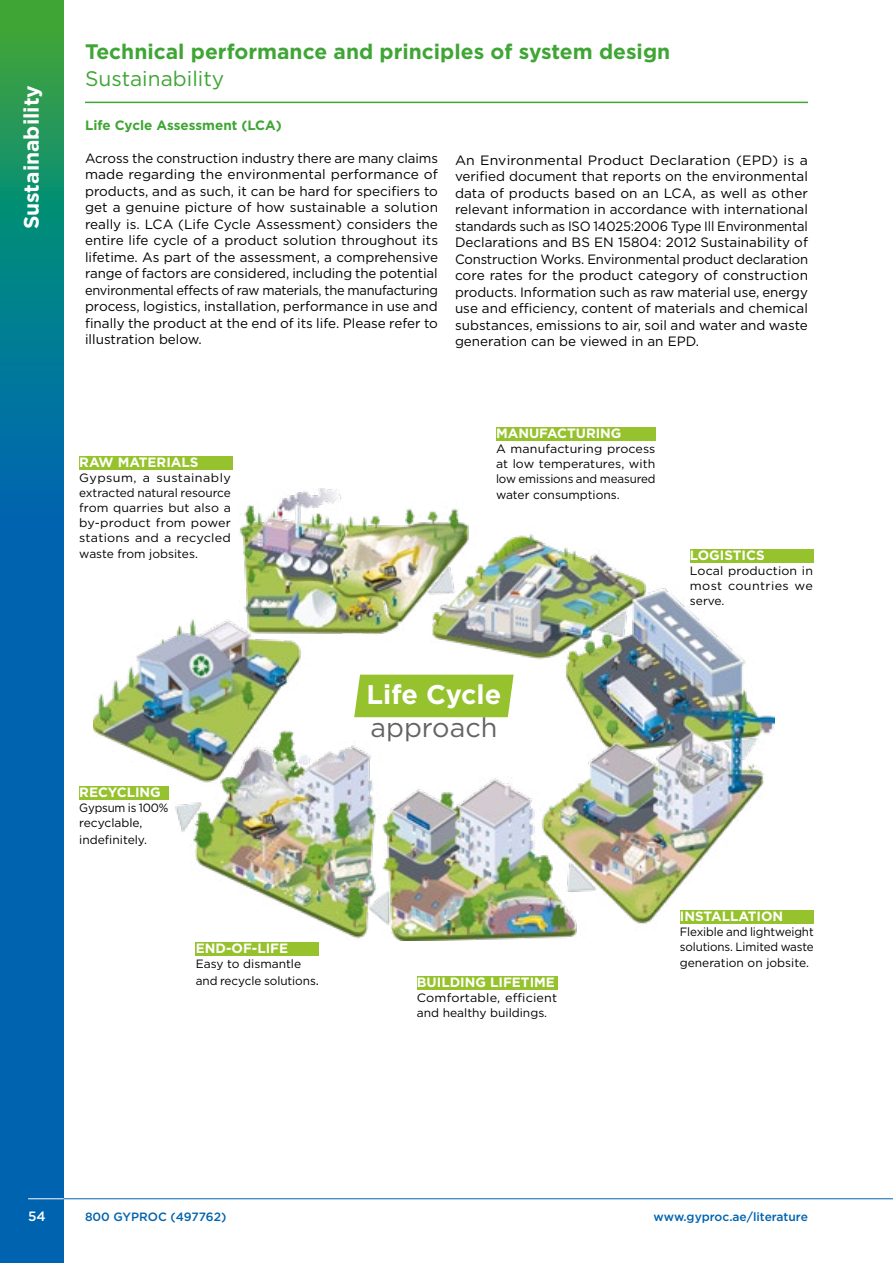
<style>
.page{position:relative;width:893px;height:1263px;background:#fff}
.page>*{position:absolute;margin:0;border:0;box-sizing:border-box;transform-origin:0 0}
.t1{font:700 27px "Gotham";color:#fff}
.t2{font:27px "Gotham";color:#646363}
.t3{font:700 21px "Gotham";color:#3fa535}
.t4{font:700 21px "Gotham";color:#fff}
.t5{font:21px "Gotham";color:#3fa535}
.t6{font:13.5px/16.5px "Gotham";color:#000;text-align:justify}
.t7{font:13.5px/16.5px "Gotham";color:#000;text-align:justify;scale:1.04 1}
.t8{font:700 13.5px "Gotham";color:#fff}
.t9{font:700 13.5px "Gotham";color:#3fa535}
.t10{font:500 13.5px "Gotham";color:#fff}
.t11{font:12px/15px "Gotham";color:#000}
.t12{font:12px/15px "Gotham";color:#000;text-align:justify;scale:1.05 1}
.t13{font:12px/15px "Gotham";color:#000;text-align:justify;scale:1.04 1}
.t14{font:500 12px "Gotham";color:#0063af}
.t15{font:12px/15px "Gotham";color:#000;scale:.96 1}
.s1{font-size:13.5px}
</style>
<div class="page">
<svg style="left:0;top:0;width:64px;height:1263px;background:#067199"></svg>
<hr style="left:64px;top:1198px;width:829px;height:1px;background:#0063af">
<hr style="left:28px;top:1198px;width:36px;height:1px;background:#fff">
<hr style="left:85px;top:102px;width:723px;height:1px;background:#3fa535">
<img style="left:94px;top:488px;width:680px;height:452px">
<div style="left:496px;top:427px;width:159px;height:14px;background:#95c22d"></div>
<div style="left:79px;top:456px;width:153px;height:13px;background:#95c22d"></div>
<div style="left:79px;top:786px;width:90px;height:14px;background:#95c22d"></div>
<div style="left:690px;top:549px;width:123px;height:14px;background:#95c22d"></div>
<div style="left:680px;top:910px;width:134px;height:13px;background:#95c22d"></div>
<div style="left:417px;top:976px;width:140px;height:14px;background:#95c22d"></div>
<div style="left:196px;top:942px;width:123px;height:14px;background:#95c22d"></div>
<div style="left:354px;top:675px;width:160px;height:42px;background:#95c22d"></div>
<h2 class="t4" style="left:17px;top:229px;width:146px;rotate:-90deg">Sustainability</h2>
<h2 class="t3" style="left:85px;top:38px;width:587px">Technical performance and principles of system design</h2>
<h2 class="t5" style="left:85px;top:65px;width:141px">Sustainability</h2>
<p class="t9" style="left:85px;top:116px;width:198px">Life Cycle Assessment (LCA)</p>
<p class="t6" style="left:85px;top:150px;width:355px">Across the construction industry there are many claims made regarding the environmental performance of products, and as such, it can be hard for specifiers to get a genuine picture of how sustainable a solution really is. LCA (Life Cycle Assessment) considers the entire life cycle of a product solution throughout its lifetime. As part of the assessment, a comprehensive range of factors are considered, including the potential environmental effects of raw materials, the manufacturing process, logistics, installation, performance in use and finally the product at the end of its life. Please refer to illustration below.</p>
<p class="t7" style="left:455px;top:152px;width:341px">An Environmental Product Declaration (EPD) is a verified document that reports on the environmental data of products based on an LCA, as well as other relevant information in accordance with international standards such as ISO 14025:2006 Type Ill Environmental Declarations and BS EN 15804: 2012 Sustainability of Construction Works. Environmental product declaration core rates for the product category of construction products. Information such as raw material use, energy use and efficiency, content of materials and chemical substances, emissions to air, soil and water and waste generation can be viewed in an EPD.</p>
<p class="t8" style="left:79px;top:453px;width:121px">RAW MATERIALS</p>
<p class="t12" style="left:79px;top:470px;width:146px">Gypsum, a sustainably extracted natural resource from quarries but also a by-product from power stations and a recycled</p>
<p class="t11" style="left:79px;top:546px;width:120px">waste from jobsites.</p>
<p class="t8" style="left:79px;top:783px;width:83px">RECYCLING</p>
<p class="t15" style="left:79px;top:800px;width:94px">Gypsum is 100% recyclable,</p>
<p class="t11" style="left:79px;top:831px;width:69px">indefinitely.</p>
<p class="t8" style="left:196px;top:939px;width:94px">END-OF-LIFE</p>
<p class="t11" style="left:196px;top:955px;width:125px;line-height:16.5px">Easy to dismantle and recycle solutions<span class="s1">.</span></p>
<p class="t8" style="left:496px;top:424px;width:127px">MANUFACTURING</p>
<p class="t13" style="left:496px;top:441px;width:155px">A manufacturing process at low temperatures, with low emissions and measured</p>
<p class="t11" style="left:496px;top:487px;width:125px">water consumptions.</p>
<h1 class="t1" style="left:367px;top:677px;width:136px">Life Cycle</h1>
<h1 class="t2" style="left:370px;top:710px;width:128px">approach</h1>
<p class="t8" style="left:690px;top:546px;width:76px">LOGISTICS</p>
<p class="t11" style="left:690px;top:563px;width:125px;text-align:justify">Local production in most countries we serve.</p>
<p class="t8" style="left:417px;top:973px;width:140px">BUILDING LIFETIME</p>
<p class="t12" style="left:417px;top:990px;width:135px">Comfortable, efficient and healthy buildings.</p>
<p class="t8" style="left:680px;top:907px;width:105px">INSTALLATION</p>
<p class="t11" style="left:680px;top:924px;width:135px">Flexible and lightweight solutions. Limited waste</p>
<p class="t11" style="left:680px;top:955px;width:131px">generation on jobsite.</p>
<p class="t10" style="left:28px;top:1207px;width:19px">54</p>
<p class="t14" style="left:85px;top:1208px;width:143px">800 GYPROC (497762)</p>
<p class="t14" style="left:654px;top:1208px;width:156px">www.gyproc.ae/literature</p>
</div>
